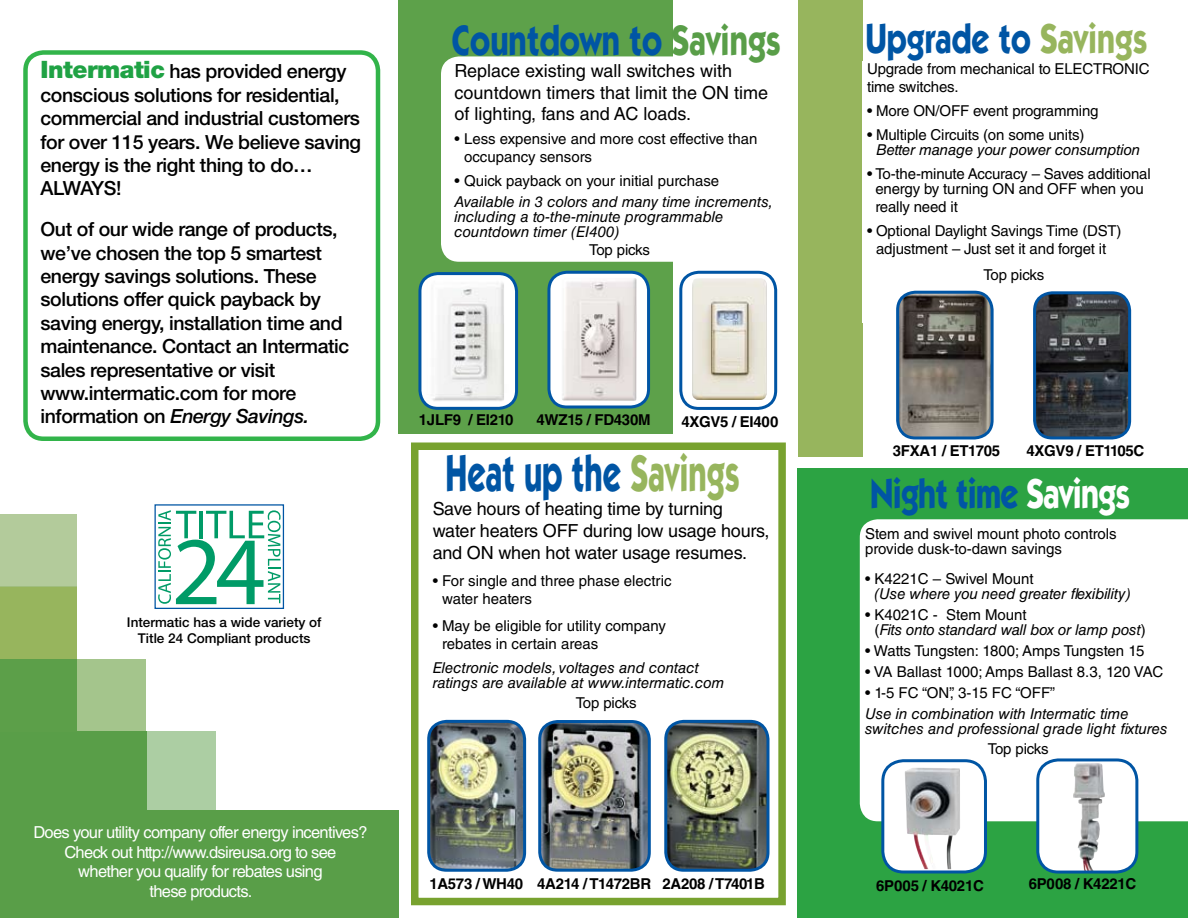
<style>
.page{position:relative;width:1188px;height:918px;background:#fff}
.page>*{position:absolute;margin:0;border:0;box-sizing:border-box;transform-origin:0 0}
.t1{font:700 51.6px "ITC Kabel Std";color:#0055a4;scale:.64 1}
.t2{font:700 42.75px "ITC Kabel Std";color:#0055a4;scale:.77 1}
.t3{font:700 42px "ITC Kabel Std";letter-spacing:-.01em;color:#0055a4;scale:.77 1}
.t4{font:500 19.5px/23.4px "Helvetica Neue LT Std";letter-spacing:-.02em;color:#000}
.t5{font:18px/21.6px "Helvetica LT Std";letter-spacing:-.01em;color:#000}
.t6{font:16.5px/19.5px "Helvetica LT Std";letter-spacing:-.04em;color:#fff;text-align:center}
.t7{font:15px/18px "Helvetica LT Std";letter-spacing:-.01em;color:#000}
.t8{font:italic 15px/15px "Helvetica LT Std";color:#000}
.t9{font:700 15px "Helvetica LT Std";letter-spacing:-.02em;color:#000}
.t10{font:500 13.5px/16.2px "Helvetica Neue LT Std";color:#000;text-align:center}
.s1{font-weight:900;font-size:24px;color:#1fa244}
.s2{font-style:italic}
.s3{color:#599e48}
.s4{color:#97b55d}
.s5{color:#fff}
.s6{font-style:normal}
</style>
<div class="page">
<div style="left:23px;top:50px;width:357px;height:391px;border:4px solid #32b44a;border-radius:18px"></div>
<div style="left:76px;top:659px;width:70px;height:72px;background:#a4c58c"></div>
<div style="left:0;top:731px;width:146px;height:79px;background:#599e48"></div>
<div style="left:146px;top:731px;width:70px;height:79px;background:#accea3"></div>
<div style="left:0;top:659px;width:76px;height:72px;background:#5c9f49"></div>
<div style="left:0;top:587px;width:76px;height:72px;background:#97b55d"></div>
<div style="left:0;top:514px;width:76px;height:73px;background:#b3cb9b"></div>
<div style="left:798px;top:469px;width:390px;height:449px;background:#2ca343"></div>
<div style="left:860px;top:519px;width:328px;height:302px;background:#fff"></div>
<div style="left:798px;top:0;width:64px;height:456px;background:#97b55d"></div>
<div style="left:398px;top:0;width:275px;height:434px;background:#5da14a"></div>
<div style="left:411px;top:442px;width:375px;height:463px;border:8px solid #78a22f"></div>
<div style="left:441px;top:56px;width:346px;height:206px;background:#fff;border-radius:18px"></div>
<img style="left:422px;top:276px;width:95px;height:130px">
<div style="left:418px;top:272px;width:100px;height:138px;border:3px solid #0055a4;border-radius:18px"></div>
<img style="left:429px;top:721px;width:96px;height:147px">
<div style="left:427px;top:720px;width:99px;height:152px;border:3px solid #0055a4;border-radius:18px"></div>
<div style="left:1038px;top:760px;width:99px;height:112px;background:#fff;border-radius:21px"></div>
<img style="left:1073px;top:763px;width:29px;height:107px">
<div style="left:1036px;top:758px;width:102px;height:116px;border:3px solid #0055a4;border-radius:21px"></div>
<div style="left:549px;top:272px;width:100px;height:135px;background:#fff;border-radius:18px"></div>
<img style="left:562px;top:278px;width:75px;height:123px">
<div style="left:547px;top:271px;width:103px;height:137px;border:3px solid #0055a4;border-radius:18px"></div>
<img style="left:542px;top:724px;width:105px;height:144px">
<div style="left:538px;top:720px;width:113px;height:152px;border:3px solid #0055a4;border-radius:18px"></div>
<div style="left:883px;top:761px;width:102px;height:111px;background:#fff;border-radius:21px"></div>
<img style="left:905px;top:768px;width:55px;height:101px">
<div style="left:881px;top:759px;width:106px;height:114px;border:3px solid #0055a4;border-radius:21px"></div>
<img style="left:692px;top:278px;width:75px;height:122px">
<div style="left:679px;top:271px;width:98px;height:139px;border:3px solid #0055a4;border-radius:18px"></div>
<img style="left:668px;top:721px;width:98px;height:147px">
<div style="left:664px;top:720px;width:106px;height:152px;border:3px solid #0055a4;border-radius:18px"></div>
<img style="left:898px;top:292px;width:94px;height:146px">
<div style="left:896px;top:291px;width:98px;height:148px;border:3px solid #0055a4;border-radius:18px"></div>
<img style="left:1035px;top:293px;width:95px;height:145px">
<div style="left:1033px;top:291px;width:98px;height:148px;border:3px solid #0055a4;border-radius:18px"></div>
<div style="left:0;top:810px;width:398px;height:108px;background:#599e48"></div>
<svg style="left:158px;top:510px;width:123px;height:94px"></svg>
<div style="left:155px;top:504px;width:129px;height:105px;border:1px solid #0055a4"></div>
<h3 class="t4" style="left:40px;top:60px;width:322px"><span class="s1">Intermatic</span> has provided energy conscious solutions for residential, commercial and industrial customers for over 115 years. We believe saving energy is the right thing to do…<br>ALWAYS!</h3>
<p class="t4" style="left:40px;top:217px;width:310px">Out of our wide range of products, we’ve chosen the top 5 smartest energy savings solutions. These solutions offer quick payback by saving energy, installation time and maintenance. Contact an Intermatic sales representative or visit www.intermatic.com for more information on <span class="s2">Energy Savings.</span></p>
<p class="t10" style="left:127px;top:614px;width:196px">Intermatic has a wide variety of<br>Title 24 Compliant products</p>
<p class="t6" style="left:33px;top:823px;width:336px">Does your utility company offer energy incentives?<br>Check out http://www.dsireusa.org to see<br>whether you qualify for rebates using<br>these products.</p>
<h2 class="t2" style="left:452px;top:14px;width:429px">Countdown to <span class="s3">Savings</span></h2>
<h3 class="t3" style="left:866px;top:13px;width:368px">Upgrade to <span class="s4">Savings</span></h3>
<p class="t7" style="left:867px;top:60px;width:284px">Upgrade from mechanical to ELECTRONIC time switches.</p>
<p class="t7" style="left:867px;top:102px;width:233px">• More ON/OFF event programming</p>
<p class="t7" style="left:867px;top:126px;width:219px">• Multiple Circuits (on some units)</p>
<p class="t8" style="left:876px;top:142px;width:266px">Better manage your power consumption</p>
<p class="t7" style="left:867px;top:166px;width:285px;line-height:15px;text-align:center">• To-the-minute Accuracy – Saves additional energy by turning ON and OFF when you</p>
<p class="t7" style="left:875px;top:198px;width:84px">really need it</p>
<p class="t7" style="left:867px;top:222px;width:256px;text-align:center">• Optional Daylight Savings Time (DST) adjustment – Just set it and forget it</p>
<p class="t5" style="left:455px;top:60px;width:315px">Replace existing wall switches with countdown timers that limit the ON time of lighting, fans and AC loads.</p>
<p class="t7" style="left:464px;top:130px;width:295px;text-indent:-9px">• Less expensive and more cost effective than occupancy sensors</p>
<p class="t7" style="left:455px;top:172px;width:266px">• Quick payback on your initial purchase</p>
<p class="t8" style="left:455px;top:195px;width:320px">Available in 3 colors and many time increments, including a to-the-minute programmable countdown timer (EI400)</p>
<p class="t7" style="left:589px;top:241px;width:62px">Top picks</p>
<p class="t9" style="left:419px;top:411px;width:96px">1JLF9 / EI210</p>
<p class="t9" style="left:537px;top:411px;width:115px">4WZ15 / FD430M</p>
<p class="t9" style="left:681px;top:412px;width:99px">4XGV5 / EI400</p>
<h1 class="t1" style="left:446px;top:442px;width:461px">Heat up the <span class="s4">Savings</span></h1>
<p class="t5" style="left:433px;top:498px;width:338px">Save hours of heating time by turning water heaters OFF during low usage hours, and ON when hot water usage resumes.</p>
<p class="t7" style="left:442px;top:571px;width:231px;text-indent:-9px">• For single and three phase electric water heaters</p>
<p class="t7" style="left:442px;top:616px;width:225px;text-indent:-9px">• May be eligible for utility company rebates in certain areas</p>
<p class="t8" style="left:433px;top:660px;width:293px">Electronic models, voltages and contact ratings are available at www.intermatic.com</p>
<p class="t7" style="left:576px;top:693px;width:62px">Top picks</p>
<p class="t7" style="left:983px;top:266px;width:62px">Top picks</p>
<p class="t9" style="left:893px;top:442px;width:109px">3FXA1 / ET1705</p>
<p class="t9" style="left:1027px;top:442px;width:119px">4XGV9 / ET1105C</p>
<h3 class="t3" style="left:870px;top:468px;width:339px">Night time <span class="s5">Savings</span></h3>
<p class="t7" style="left:865px;top:526px;width:253px;line-height:15px">Stem and swivel mount photo controls provide dusk-to-dawn savings</p>
<p class="t7" style="left:865px;top:569px;width:170px">• K4221C – Swivel Mount</p>
<p class="t8" style="left:874px;top:586px;width:258px">(Use where you need greater flexibility)</p>
<p class="t8" style="left:874px;top:607px;width:273px;text-indent:-9px"><span class="s6">• K4021C - Stem Mount<br>(</span>Fits onto standard wall box or lamp post<span class="s6">)</span></p>
<p class="t7" style="left:865px;top:641px;width:281px">• Watts Tungsten: 1800; Amps Tungsten 15</p>
<p class="t7" style="left:865px;top:662px;width:300px">• VA Ballast 1000; Amps Ballast 8.3, 120 VAC</p>
<p class="t7" style="left:865px;top:683px;width:192px">• 1-5 FC “ON”, 3-15 FC “OFF”</p>
<p class="t8" style="left:865px;top:706px;width:304px">Use in combination with Intermatic time switches and professional grade light fixtures</p>
<p class="t7" style="left:988px;top:739px;width:62px">Top picks</p>
<p class="t9" style="left:429px;top:875px;width:337px">1A573 / WH40 4A214 / T1472BR 2A208 / T7401B</p>
<p class="t9" style="left:876px;top:876px;width:109px">6P005 / K4021C</p>
<p class="t9" style="left:1029px;top:875px;width:109px">6P008 / K4221C</p>
</div>
